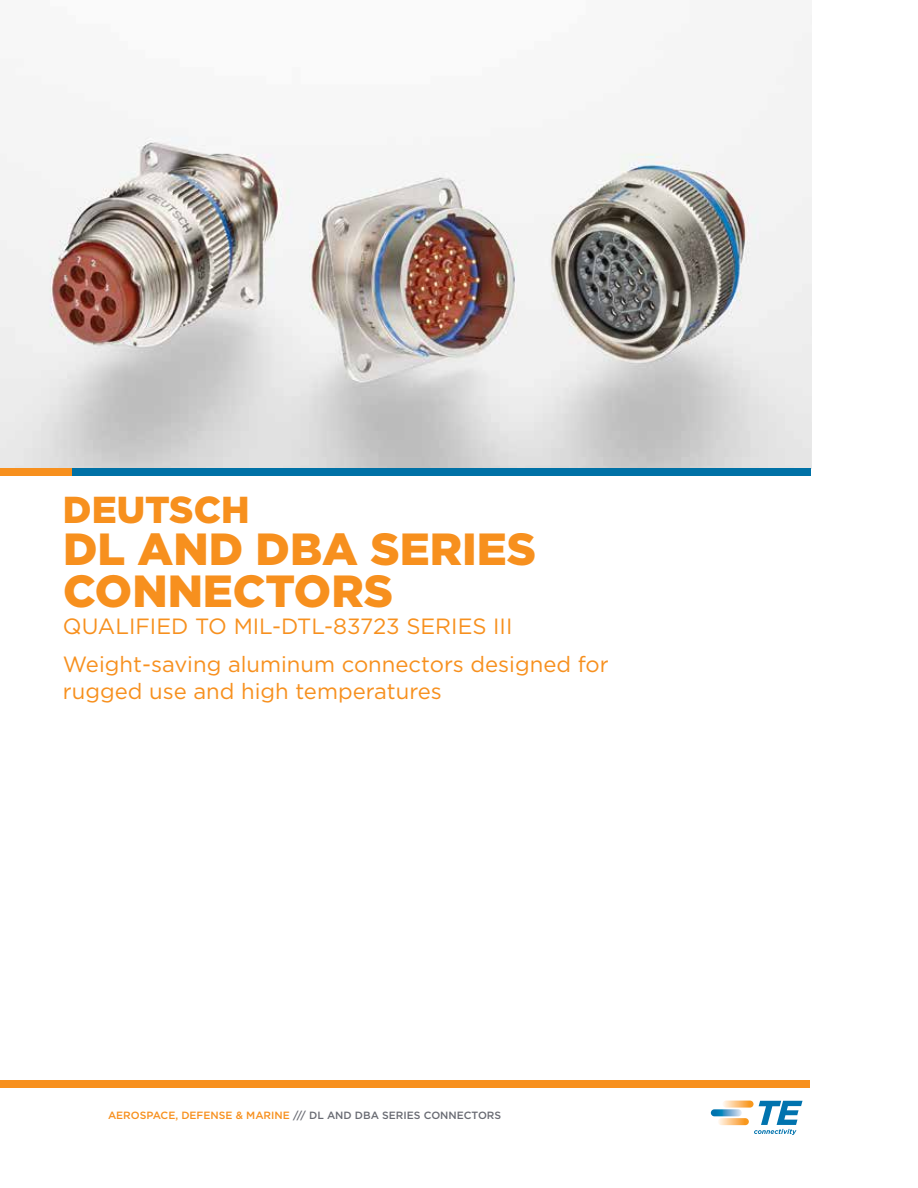
<style>
.page{position:relative;width:918px;height:1188px;background:#fff}
.page>*{position:absolute;margin:0;border:0;box-sizing:border-box;transform-origin:0 0}
.t1{font:900 45px/42px "Gotham";color:#f7901e}
.t2{font:900 37.5px "Gotham";color:#f7901e}
.t3{font:22.05px/38.5px "Gotham";color:#f7901e}
.t4{font:500 10.5px "Gotham";color:#696b73}
.s1{color:#f7901e}
</style>
<div class="page">
<img style="left:0;top:15px;width:811px;height:454px">
<div style="left:0;top:1080px;width:810px;height:8px;background:#f7901e"></div>
<div style="left:71px;top:469px;width:740px;height:7px;background:#0071a6"></div>
<div style="left:0;top:469px;width:71px;height:7px;background:#f7901e"></div>
<svg style="left:723px;top:1101px;width:31px;height:7px"></svg>
<svg style="left:718px;top:1118px;width:31px;height:7px"></svg>
<svg style="left:711px;top:1109px;width:31px;height:7px"></svg>
<svg style="left:754px;top:1101px;width:49px;height:34px"></svg>
<h2 class="t2" style="left:63px;top:484px;width:188px">DEUTSCH</h2>
<h1 class="t1" style="left:63px;top:528px;width:475px">DL AND DBA SERIES<br>CONNECTORS</h1>
<p class="t3" style="left:63px;top:606px;width:547px">QUALIFIED TO MIL-DTL-83723 SERIES III<br>Weight-saving aluminum connectors designed for</p>
<p class="t3" style="left:63px;top:671px;width:380px">rugged use and high temperatures</p>
<p class="t4" style="left:108px;top:1108px;width:395px"><span class="s1">AEROSPACE, DEFENSE &amp; MARINE</span> /// DL AND DBA SERIES CONNECTORS</p>
</div>
